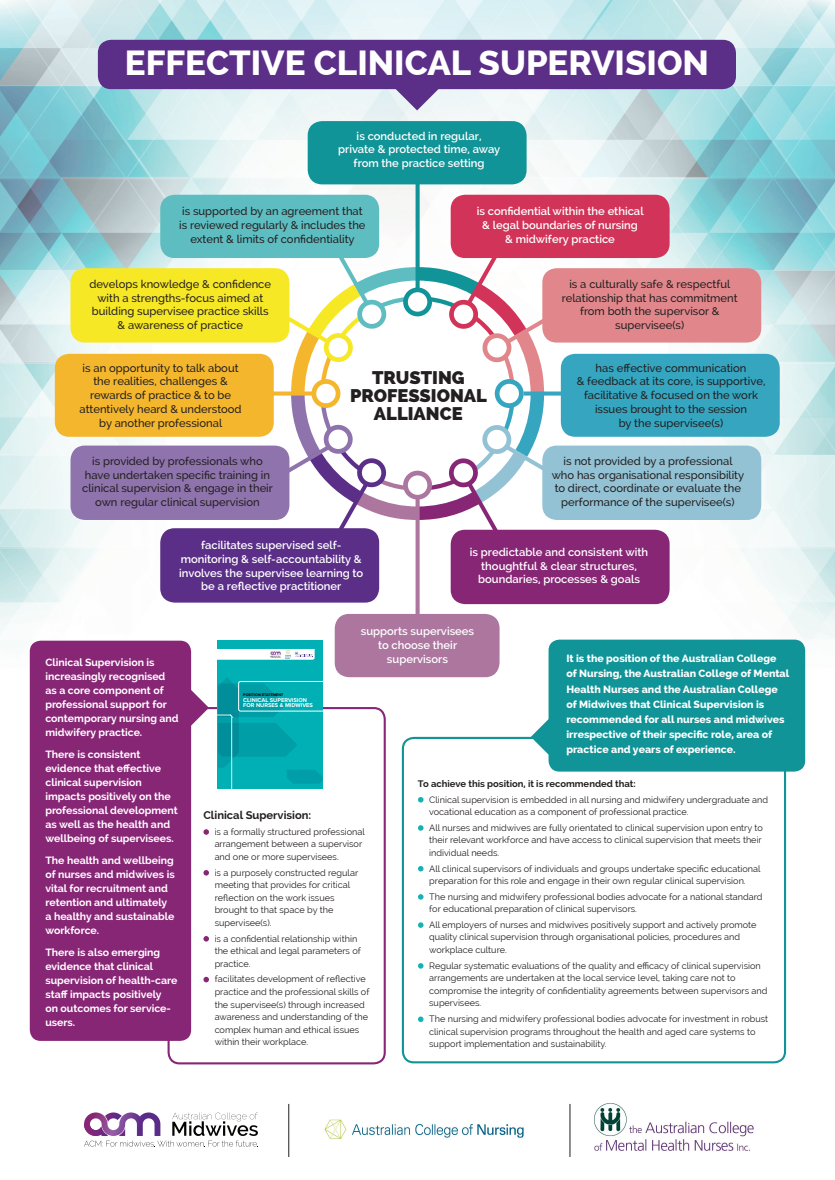
<style>
.page{position:relative;width:835px;height:1180px;background:#fff}
.page>*{position:absolute;margin:0;border:0;box-sizing:border-box;transform-origin:0 0}
.t1{font:800 34.82px "Raleway";color:#fff}
.t2{font:800 18.34px/17.8px "Raleway";color:#231f20;text-align:center}
.t3{font:500 11.2px/13.8px "Raleway";color:#231f20;text-align:center}
.t4{font:600 11.2px/13.8px "Raleway";color:#fff;text-align:center}
.t5{font:700 11.2px "Raleway";color:#231f20}
.t6{font:700 10.5px/14px "Raleway";color:#fff}
.t7{font:800 10.5px/15px "Raleway";color:#fff}
.t8{font:700 9.45px "Raleway";color:#231f20}
.t9{font:9.1px/12.6px "Raleway";color:#231f20}
.t10{font:700 5.74px/5.4px "Proxima Nova";color:#fff}
.t11{font:700 3.81px "Proxima Nova";color:#000}
</style>
<div class="page">
<img style="left:0;top:0;width:834px;height:834px">
<div style="left:403px;top:738px;width:381px;height:324px;background:#fff;border-radius:11px"></div>
<div style="left:402px;top:737px;width:384px;height:326px;border:2px solid #109497;border-radius:11px"></div>
<div style="left:167px;top:707px;width:218px;height:357px;border:2px solid #882676;border-radius:11px"></div>
<div style="left:548px;top:639px;width:257px;height:132px;background:#109497;border-radius:11px"></div>
<div style="left:30px;top:640px;width:161px;height:401px;background:#882676;border-radius:11px"></div>
<div style="left:55px;top:354px;width:219px;height:83px;background:#f4b62c;border-radius:14px"></div>
<div style="left:70px;top:268px;width:219px;height:74px;background:#f7e826;border-radius:14px"></div>
<div style="left:70px;top:445px;width:219px;height:75px;background:#8e73ac;border-radius:14px"></div>
<div style="left:160px;top:195px;width:219px;height:63px;background:#5ebdc1;border-radius:14px"></div>
<div style="left:160px;top:528px;width:219px;height:74px;background:#5b2e88;border-radius:14px"></div>
<div style="left:307px;top:121px;width:219px;height:63px;background:#109497;border-radius:14px"></div>
<div style="left:334px;top:614px;width:165px;height:63px;background:#ac769f;border-radius:14px"></div>
<div style="left:542px;top:268px;width:219px;height:74px;background:#e1878b;border-radius:14px"></div>
<div style="left:542px;top:445px;width:219px;height:75px;background:#93c2d5;border-radius:14px"></div>
<div style="left:450px;top:195px;width:219px;height:63px;background:#d23358;border-radius:14px"></div>
<div style="left:450px;top:530px;width:219px;height:74px;background:#882676;border-radius:14px"></div>
<svg style="left:415px;top:184px;width:4px;height:50px"></svg>
<svg style="left:415px;top:552px;width:4px;height:62px"></svg>
<svg style="left:269px;top:234px;width:297px;height:318px"></svg>
<svg style="left:523px;top:391px;width:37px;height:4px"></svg>
<svg style="left:269px;top:391px;width:43px;height:4px"></svg>
<div style="left:560px;top:354px;width:219px;height:83px;background:#35a5c0;border-radius:14px"></div>
<div style="left:98px;top:40px;width:637px;height:49px;background:#5b2e88;border-radius:13px"></div>
<svg style="left:395px;top:89px;width:43px;height:21px"></svg>
<svg style="left:84px;top:1112px;width:174px;height:35px"></svg>
<img style="left:324px;top:1119px;width:200px;height:21px">
<hr style="left:569px;top:1104px;width:1px;height:53px;background:#231f20">
<hr style="left:288px;top:1104px;width:1px;height:53px;background:#231f20">
<svg style="left:203px;top:829px;width:6px;height:6px"></svg>
<svg style="left:203px;top:870px;width:6px;height:5px"></svg>
<svg style="left:203px;top:936px;width:6px;height:5px"></svg>
<svg style="left:203px;top:977px;width:6px;height:5px"></svg>
<div style="left:218px;top:640px;width:105px;height:149px;background:#00b0b5"></div>
<svg style="left:218px;top:649px;width:96px;height:11px"></svg>
<svg style="left:218px;top:678px;width:105px;height:118px"></svg>
<svg style="left:418px;top:797px;width:5px;height:5px"></svg>
<svg style="left:418px;top:825px;width:5px;height:5px"></svg>
<svg style="left:418px;top:866px;width:5px;height:5px"></svg>
<svg style="left:418px;top:894px;width:5px;height:5px"></svg>
<svg style="left:418px;top:922px;width:5px;height:6px"></svg>
<svg style="left:418px;top:963px;width:5px;height:5px"></svg>
<svg style="left:418px;top:1016px;width:5px;height:6px"></svg>
<svg style="left:191px;top:690px;width:18px;height:35px"></svg>
<svg style="left:530px;top:719px;width:19px;height:35px"></svg>
<img style="left:595px;top:1103px;width:158px;height:48px">
<h1 class="t1" style="left:125px;top:43px;width:585px">EFFECTIVE CLINICAL SUPERVISION</h1>
<p class="t4" style="left:338px;top:129px;width:164px">is conducted in regular, private &amp; protected time, away from the practice setting</p>
<p class="t3" style="left:179px;top:204px;width:188px">is supported by an agreement that is reviewed regularly &amp; includes the extent &amp; limits of confidentiality</p>
<p class="t3" style="left:89px;top:277px;width:183px">develops knowledge &amp; confidence with a strengths-focus aimed at building supervisee practice skills &amp; awareness of practice</p>
<p class="t3" style="left:79px;top:361px;width:164px">is an opportunity to talk about the realities, challenges &amp; rewards of practice &amp; to be attentively heard &amp; understood by another professional</p>
<p class="t3" style="left:82px;top:454px;width:192px">is provided by professionals who have undertaken specific training in clinical supervision &amp; engage in their own regular clinical supervision</p>
<p class="t4" style="left:179px;top:538px;width:185px">facilitates supervised self&shy;monitoring &amp; self-accountability &amp; involves the supervisee learning to be a reflective practitioner</p>
<p class="t4" style="left:360px;top:624px;width:115px">supports supervisees to choose their supervisors</p>
<p class="t4" style="left:476px;top:204px;width:168px">is confidential within the ethical &amp; legal boundaries of nursing<br>&amp; midwifery practice</p>
<p class="t3" style="left:561px;top:277px;width:177px">is a culturally safe &amp; respectful relationship that has commitment from both the supervisor &amp; supervisee(s)</p>
<p class="t3" style="left:576px;top:361px;width:190px">has effective communication<br>&amp; feedback at its core, is supportive, facilitative &amp; focused on the work issues brought to the session<br>by the supervisee(s)</p>
<h2 class="t2" style="left:350px;top:369px;width:138px">TRUSTING<br>PROFESSIONAL<br>ALLIANCE</h2>
<p class="t3" style="left:551px;top:454px;width:194px">is not provided by a professional who has organisational responsibility to direct, coordinate or evaluate the performance of the supervisee(s)</p>
<p class="t4" style="left:470px;top:545px;width:180px">is predictable and consistent with thoughtful &amp; clear structures, boundaries, processes &amp; goals</p>
<p class="t7" style="left:566px;top:651px;width:224px">It is the position of the Australian College of Nursing, the Australian College of Mental Health Nurses and the Australian College of Midwives that Clinical Supervision is recommended for all nurses and midwives irrespective of their specific role, area of practice and years of experience.</p>
<p class="t6" style="left:45px;top:655px;width:135px">Clinical Supervision is increasingly recognised as a core component of professional support for contemporary nursing and midwifery practice.</p>
<p class="t6" style="left:45px;top:747px;width:134px">There is consistent evidence that effective clinical supervision impacts positively on the professional development as well as the health and wellbeing of supervisees.</p>
<p class="t6" style="left:45px;top:853px;width:131px">The health and wellbeing of nurses and midwives is vital for recruitment and retention and ultimately a healthy and sustainable workforce.</p>
<p class="t6" style="left:45px;top:945px;width:133px">There is also emerging evidence that clinical supervision of health-care staff impacts positively<br>on outcomes for service&shy;users.</p>
<p class="t11" style="left:243px;top:692px;width:42px">POSITION STATEMENT</p>
<p class="t10" style="left:243px;top:697px;width:71px">CLINICAL SUPERVISION<br>FOR NURSES &amp; MIDWIVES</p>
<p class="t8" style="left:418px;top:778px;width:219px">To achieve this position, it is recommended that:</p>
<p class="t9" style="left:429px;top:793px;width:340px">Clinical supervision is embedded in all nursing and midwifery undergraduate and vocational education as a component of professional practice.</p>
<p class="t9" style="left:429px;top:821px;width:335px;text-align:justify">All nurses and midwives are fully orientated to clinical supervision upon entry to their relevant workforce and have access to clinical supervision that meets their individual needs.</p>
<p class="t9" style="left:429px;top:862px;width:333px">All clinical supervisors of individuals and groups undertake specific educational preparation for this role and engage in their own regular clinical supervision.</p>
<p class="t9" style="left:429px;top:890px;width:335px">The nursing and midwifery professional bodies advocate for a national standard for educational preparation of clinical supervisors.</p>
<p class="t9" style="left:429px;top:918px;width:329px">All employers of nurses and midwives positively support and actively promote quality clinical supervision through organisational policies, procedures and workplace culture.</p>
<p class="t9" style="left:429px;top:959px;width:340px">Regular systematic evaluations of the quality and efficacy of clinical supervision arrangements are undertaken at the local service level, taking care not to compromise the integrity of confidentiality agreements between supervisors and supervisees.</p>
<p class="t9" style="left:429px;top:1012px;width:340px">The nursing and midwifery professional bodies advocate for investment in robust clinical supervision programs throughout the health and aged care systems to support implementation and sustainability.</p>
<p class="t5" style="left:203px;top:809px;width:109px">Clinical Supervision:</p>
<p class="t9" style="left:215px;top:825px;width:152px">is a formally structured professional arrangement between a supervisor and one or more supervisees.</p>
<p class="t9" style="left:215px;top:866px;width:145px">is a purposely constructed regular meeting that provides for critical reflection on the work issues brought to that space by the supervisee(s).</p>
<p class="t9" style="left:215px;top:932px;width:148px">is a confidential relationship within the ethical and legal parameters of practice.</p>
<p class="t9" style="left:215px;top:973px;width:156px">facilitates development of reflective practice and the professional skills of the supervisee(s) through increased awareness and understanding of the complex human and ethical issues within their workplace.</p>
</div>
